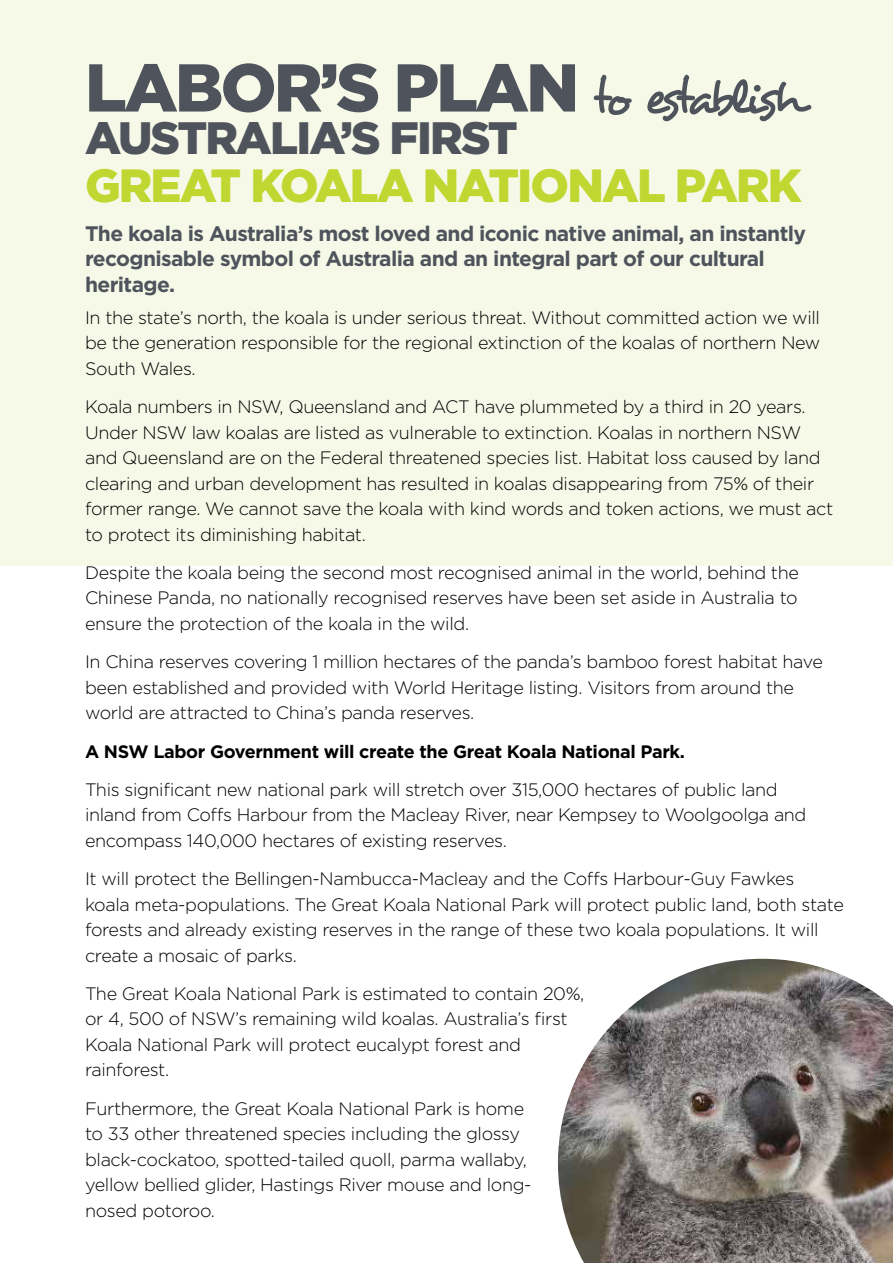
<style>
.page{position:relative;width:893px;height:1263px;background:#fff}
.page>*{position:absolute;margin:0;border:0;box-sizing:border-box;transform-origin:0 0}
.t1{font:900 67.5px "Gotham";letter-spacing:-.04em;color:#4f545c}
.t2{font:900 46.5px "Gotham";letter-spacing:-.04em;color:#bfd730}
.t3{font:900 45.45px "Gotham";letter-spacing:-.04em;color:#4f545c}
.t4{font:700 21px/25.5px "Gotham";letter-spacing:-.03em;color:#4f545c}
.t5{font:300 18px/25.5px "Gotham";letter-spacing:-.02em;color:#000}
.t6{font:700 18px "Gotham";letter-spacing:-.02em;color:#000}
.s1{font-family:"Desyrel";font-weight:400;font-size:50.55px}
</style>
<div class="page">
<div style="left:0;top:0;width:893px;height:566px;background:#f6f9e8"></div>
<img style="left:558px;top:959px;width:335px;height:304px">
<h1 class="t1" style="left:85px;top:41px;width:721px">LABOR’S PLAN <span class="s1">to establish</span></h1>
<h3 class="t3" style="left:85px;top:106px;width:434px">AUSTRALIA’S FIRST</h3>
<h2 class="t2" style="left:85px;top:153px;width:718px">GREAT KOALA NATIONAL PARK</h2>
<p class="t4" style="left:85px;top:220px;width:722px">The koala is Australia’s most loved and iconic native animal, an instantly recognisable symbol of Australia and an integral part of our cultural heritage.</p>
<p class="t5" style="left:85px;top:304px;width:737px;text-align:justify">In the state’s north, the koala is under serious threat. Without committed action we will be the generation responsible for the regional extinction of the koalas of northern New South Wales.</p>
<p class="t5" style="left:85px;top:394px;width:750px">Koala numbers in NSW, Queensland and ACT have plummeted by a third in 20 years.<br>Under NSW law koalas are listed as vulnerable to extinction. Koalas in northern NSW and Queensland are on the Federal threatened species list. Habitat loss caused by land clearing and urban development has resulted in koalas disappearing from 75% of their former range. We cannot save the koala with kind words and token actions, we must act to protect its diminishing habitat.</p>
<p class="t5" style="left:85px;top:559px;width:715px;text-align:justify">Despite the koala being the second most recognised animal in the world, behind the Chinese Panda, no nationally recognised reserves have been set aside in Australia to ensure the protection of the koala in the wild.</p>
<p class="t5" style="left:85px;top:649px;width:739px">In China reserves covering 1 million hectares of the panda’s bamboo forest habitat have been established and provided with World Heritage listing. Visitors from around the world are attracted to China’s panda reserves.</p>
<p class="t6" style="left:85px;top:739px;width:601px">A NSW Labor Government will create the Great Koala National Park.</p>
<p class="t5" style="left:85px;top:776px;width:723px">This significant new national park will stretch over 315,000 hectares of public land inland from Coffs Harbour from the Macleay River, near Kempsey to Woolgoolga and encompass 140,000 hectares of existing reserves.</p>
<p class="t5" style="left:85px;top:865px;width:760px">It will protect the Bellingen-Nambucca-Macleay and the Coffs Harbour-Guy Fawkes<br>koala meta-populations. The Great Koala National Park will protect public land, both state forests and already existing reserves in the range of these two koala populations. It will create a mosaic of parks.</p>
<p class="t5" style="left:85px;top:980px;width:501px">The Great Koala National Park is estimated to contain 20%, or 4, 500 of NSW’s remaining wild koalas. Australia’s first Koala National Park will protect eucalypt forest and rainforest.</p>
<p class="t5" style="left:85px;top:1095px;width:448px">Furthermore, the Great Koala National Park is home to 33 other threatened species including the glossy black-cockatoo, spotted-tailed quoll, parma wallaby, yellow bellied glider, Hastings River mouse and long&shy;nosed potoroo.</p>
</div>
